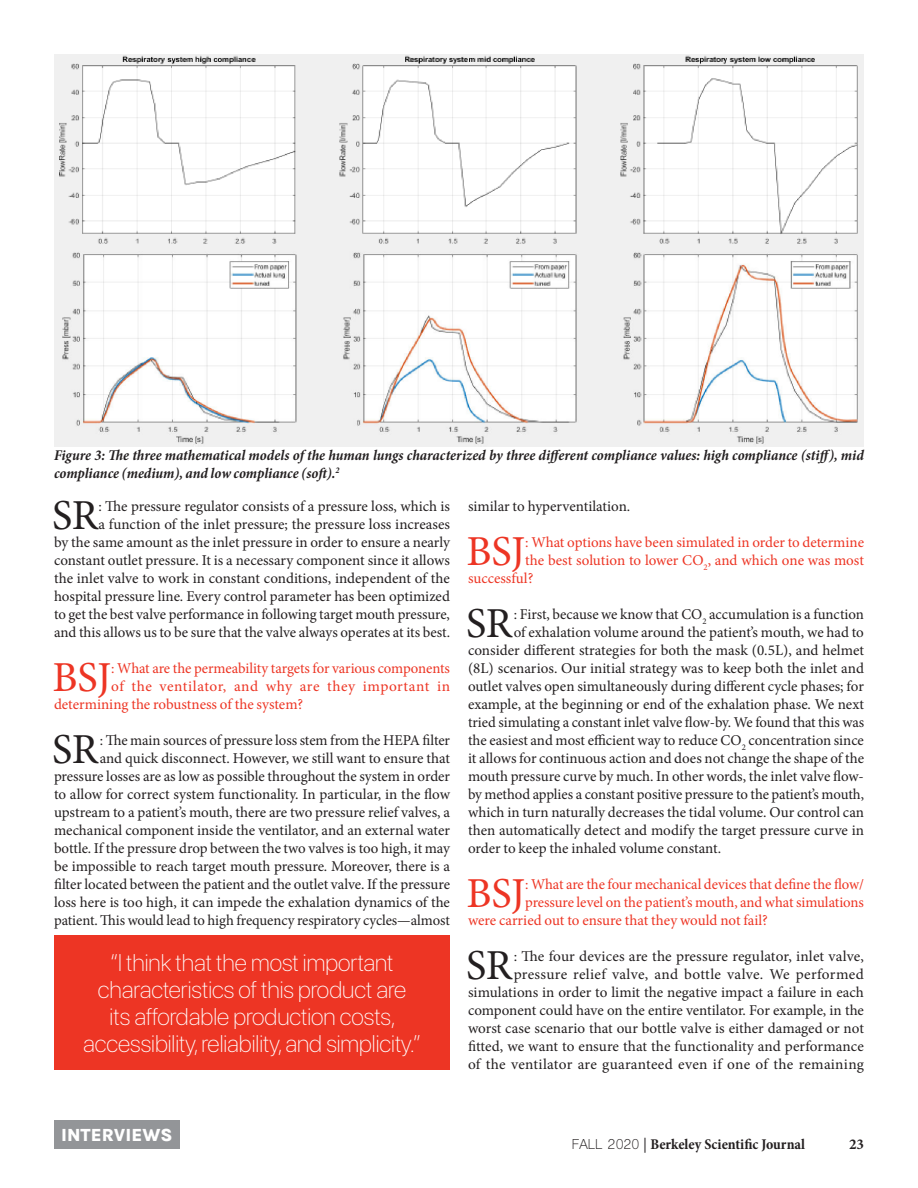
<style>
.page{position:relative;width:918px;height:1188px;background:#fff}
.page>*{position:absolute;margin:0;border:0;box-sizing:border-box;transform-origin:0 0}
.BodyTextJustified{font:42.75px "Minion Pro";letter-spacing:-.005em;color:#ed3524}
.BodyTextJustified-2{font:42.75px "Minion Pro";letter-spacing:-.01em;color:#231f20}
.BodyTextJustified-3{font:100 24px/27px "SF Pro Display";color:#fff;text-align:center}
.t1{font:800 18px "Karla";color:#fff}
.BodyTextJustified-4{font:15px/18px "Minion Pro";color:#231f20;text-align:right}
.BodyTextJustified-5{font:15px "Minion Pro";letter-spacing:-.005em;color:#ed3524}
.BodyTextJustified-6{font:italic 700 condensed 15px/18px "Minion Pro";color:#231f20}
.BodyTextJustified-7{font:15px "Minion Pro";letter-spacing:.035em;color:#ed3524}
.t2{font:700 condensed 15px "Minion Pro";color:#231f20}
.t3{font:700 15px "Minion Pro";color:#231f20}
.s1{font-family:"Shree Dev 0714";font-weight:400;font-stretch:normal;font-size:13.5px}
.s2{font-weight:400;font-stretch:normal}
</style>
<div class="page">
<img style="left:54px;top:54px;width:810px;height:392px">
<div style="left:54px;top:935px;width:396px;height:135px;background:#ed3524"></div>
<div style="left:54px;top:1120px;width:126px;height:29px;background:#939598"></div>
<p class="BodyTextJustified-6" style="left:54px;top:446px;width:811px">Figure 3: The three mathematical models of the human lungs characterized by three different compliance values: high compliance (stiff), mid compliance (medium), and low compliance (soft).<sup>2</sup></p>
<p class="BodyTextJustified-4" style="left:54px;top:497px;width:398px">: The pressure regulator consists of a pressure loss, which is<br>a function of the inlet pressure; the pressure loss increases<br>by the same amount as the inlet pressure in order to ensure a nearly constant outlet pressure. It is a necessary component since it allows the inlet valve to work in constant conditions, independent of the hospital pressure line. Every control parameter has been optimized to get the best valve performance in following target mouth pressure, and this allows us to be sure that the valve always operates at its best.</p>
<p class="BodyTextJustified" style="left:52px;top:649px;width:60px">BSJ</p>
<p class="BodyTextJustified-5" style="left:111px;top:658px;width:340px">: What are the permeability targets for various components</p>
<p class="BodyTextJustified-2" style="left:52px;top:487px;width:48px">SR</p>
<p class="BodyTextJustified-7" style="left:111px;top:676px;width:340px">of the ventilator, and why are they important in</p>
<p class="BodyTextJustified-5" style="left:54px;top:694px;width:251px">determining the robustness of the system?</p>
<p class="BodyTextJustified-2" style="left:52px;top:721px;width:48px">SR</p>
<p class="BodyTextJustified-4" style="left:54px;top:731px;width:398px">: The main sources of pressure loss stem from the HEPA filter<br>and quick disconnect. However, we still want to ensure that pressure losses are as low as possible throughout the system in order to allow for correct system functionality. In particular, in the flow upstream to a patient’s mouth, there are two pressure relief valves, a mechanical component inside the ventilator, and an external water bottle. If the pressure drop between the two valves is too high, it may be impossible to reach target mouth pressure. Moreover, there is a filter located between the patient and the outlet valve. If the pressure loss here is too high, it can impede the exhalation dynamics of the patient. This would lead to high frequency respiratory cycles—almost</p>
<p class="BodyTextJustified-3" style="left:83px;top:949px;width:339px">“I think that the most important characteristics of this product are<br>its affordable production costs, accessibility, reliability, and simplicity.”</p>
<p class="BodyTextJustified-4" style="left:468px;top:497px;width:164px">similar to hyperventilation.</p>
<p class="BodyTextJustified" style="left:466px;top:523px;width:60px">BSJ</p>
<p class="BodyTextJustified-5" style="left:525px;top:532px;width:340px">: What options have been simulated in order to determine</p>
<p class="BodyTextJustified-5" style="left:525px;top:550px;width:340px">the best solution to lower CO<sub>2</sub>, and which one was most</p>
<p class="BodyTextJustified-5" style="left:468px;top:568px;width:67px">successful?</p>
<p class="BodyTextJustified-2" style="left:466px;top:595px;width:48px">SR</p>
<p class="BodyTextJustified-4" style="left:514px;top:605px;width:352px">: First, because we know that CO<sub>2</sub> accumulation is a function</p>
<p class="BodyTextJustified-4" style="left:514px;top:623px;width:352px">of exhalation volume around the patient’s mouth, we had to</p>
<p class="BodyTextJustified-4" style="left:468px;top:641px;width:398px">consider different strategies for both the mask (0.5L), and helmet</p>
<p class="BodyTextJustified-4" style="left:468px;top:659px;width:397px">(8L) scenarios. Our initial strategy was to keep both the inlet and</p>
<p class="BodyTextJustified-4" style="left:468px;top:677px;width:397px">outlet valves open simultaneously during different cycle phases; for</p>
<p class="BodyTextJustified-4" style="left:468px;top:695px;width:397px">example, at the beginning or end of the exhalation phase. We next</p>
<p class="BodyTextJustified-4" style="left:468px;top:713px;width:398px">tried simulating a constant inlet valve flow-by. We found that this was</p>
<p class="BodyTextJustified-4" style="left:468px;top:731px;width:397px">the easiest and most efficient way to reduce CO<sub>2</sub> concentration since</p>
<p class="BodyTextJustified-4" style="left:468px;top:749px;width:398px">it allows for continuous action and does not change the shape of the</p>
<p class="BodyTextJustified-4" style="left:468px;top:767px;width:397px">mouth pressure curve by much. In other words, the inlet valve flow-</p>
<p class="BodyTextJustified-4" style="left:468px;top:785px;width:398px">by method applies a constant positive pressure to the patient’s mouth,</p>
<p class="BodyTextJustified-4" style="left:468px;top:803px;width:398px">which in turn naturally decreases the tidal volume. Our control can</p>
<p class="BodyTextJustified-4" style="left:468px;top:821px;width:398px">then automatically detect and modify the target pressure curve in</p>
<p class="BodyTextJustified-4" style="left:468px;top:839px;width:255px">order to keep the inhaled volume constant.</p>
<p class="BodyTextJustified" style="left:466px;top:865px;width:60px">BSJ</p>
<p class="BodyTextJustified-5" style="left:525px;top:874px;width:340px">: What are the four mechanical devices that define the flow/</p>
<p class="BodyTextJustified-5" style="left:525px;top:892px;width:340px">pressure level on the patient’s mouth, and what simulations</p>
<p class="BodyTextJustified-5" style="left:468px;top:910px;width:302px">were carried out to ensure that they would not fail?</p>
<p class="BodyTextJustified-2" style="left:466px;top:937px;width:48px">SR</p>
<p class="BodyTextJustified-4" style="left:468px;top:947px;width:398px">: The four devices are the pressure regulator, inlet valve, pressure relief valve, and bottle valve. We performed simulations in order to limit the negative impact a failure in each component could have on the entire ventilator. For example, in the worst case scenario that our bottle valve is either damaged or not fitted, we want to ensure that the functionality and performance of the ventilator are guaranteed even if one of the remaining</p>
<p class="t1" style="left:61px;top:1123px;width:113px">INTERVIEWS</p>
<p class="t2" style="left:572px;top:1133px;width:235px"><span class="s1">FALL 2020</span> <span class="s2">|</span> Berkeley Scientific Journal</p>
<p class="t3" style="left:849px;top:1133px;width:16px">23</p>
</div>
